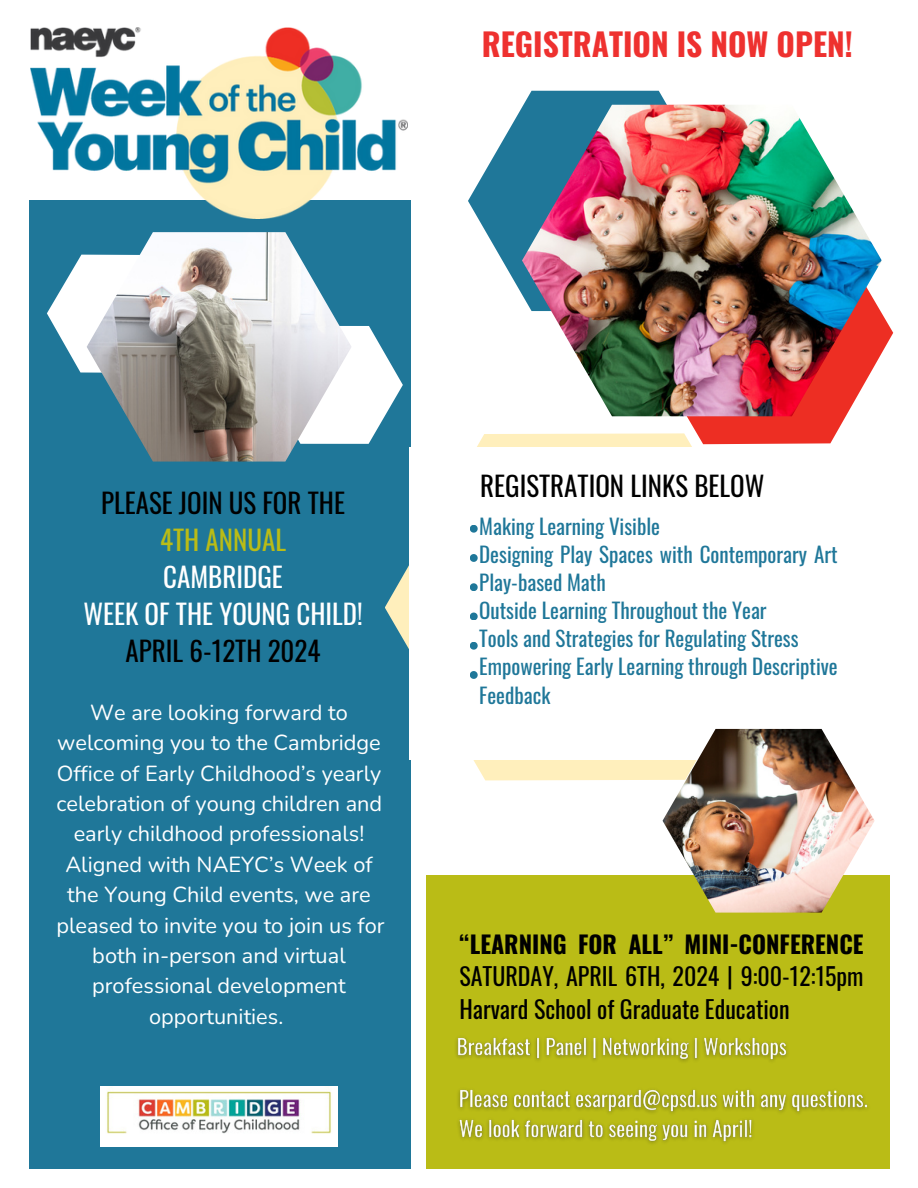
<style>
.page{position:relative;width:918px;height:1188px;background:#fff}
.page>*{position:absolute;margin:0;border:0;box-sizing:border-box;transform-origin:0 0}
.t1{font:700 31.5px "Oswald";color:#ee312f}
.t2{font:27px "Oswald";color:#000}
.t3{font:27px/37.2px "Oswald";color:#fff;text-align:center}
.t4{font:27px "Oswald";color:#babc16}
.t5{font:24px/32.7px "Oswald";color:#000}
.t6{font:700 24px "Oswald";color:#000}
.t7{font:21.75px/30.3px "Nunito";color:#fff;text-align:center}
.t8{font:21px/28.2px "Oswald";color:#1f7799}
</style>
<div class="page">
<svg style="left:468px;top:91px;width:254px;height:204px;fill:#1f7799"></svg>
<svg style="left:639px;top:314px;width:254px;height:130px"></svg>
<img style="left:522px;top:105px;width:360px;height:311px">
<div style="left:30px;top:201px;width:380px;height:968px;background:#1f7799"></div>
<svg style="left:47px;top:255px;width:40px;height:118px"></svg>
<svg style="left:351px;top:326px;width:52px;height:118px"></svg>
<img style="left:87px;top:232px;width:264px;height:230px">
<svg style="left:385px;top:433px;width:400px;height:347px"></svg>
<div style="left:426px;top:876px;width:463px;height:293px;background:#babc16"></div>
<img style="left:31px;top:27px;width:377px;height:192px">
<div style="left:410px;top:448px;width:508px;height:312px;background:#fff"></div>
<img style="left:663px;top:729px;width:212px;height:183px">
<svg style="left:470px;top:525px;width:8px;height:8px"></svg>
<svg style="left:470px;top:554px;width:8px;height:8px"></svg>
<svg style="left:470px;top:583px;width:8px;height:8px"></svg>
<svg style="left:470px;top:613px;width:8px;height:7px"></svg>
<svg style="left:470px;top:642px;width:8px;height:8px"></svg>
<svg style="left:470px;top:671px;width:8px;height:8px"></svg>
<img style="left:458px;top:1089px;width:410px;height:55px">
<img style="left:456px;top:1037px;width:332px;height:25px">
<img style="left:101px;top:1086px;width:236px;height:60px">
<h1 class="t1" style="left:482px;top:19px;width:372px">REGISTRATION IS NOW OPEN!</h1>
<p class="t2" style="left:101px;top:481px;width:245px">PLEASE JOIN US FOR THE</p>
<p class="t4" style="left:160px;top:519px;width:127px">4TH ANNUAL</p>
<p class="t3" style="left:83px;top:557px;width:281px">CAMBRIDGE<br>WEEK OF THE YOUNG CHILD!</p>
<p class="t2" style="left:126px;top:630px;width:196px">APRIL 6-12TH 2024</p>
<p class="t7" style="left:56px;top:698px;width:330px">We are looking forward to welcoming you to the Cambridge<br>Office of Early Childhood’s yearly celebration of young children and early childhood professionals!<br>Aligned with NAEYC’s Week of the Young Child events, we are pleased to invite you to join us for both in-person and virtual professional development opportunities.</p>
<p class="t2" style="left:480px;top:465px;width:286px">REGISTRATION LINKS BELOW</p>
<p class="t8" style="left:479px;top:511px;width:360px">Making Learning Visible<br>Designing Play Spaces with Contemporary Art<br>Play-based Math<br>Outside Learning Throughout the Year<br>Tools and Strategies for Regulating Stress<br>Empowering Early Learning through Descriptive<br>Feedback</p>
<p class="t6" style="left:459px;top:925px;width:406px">“LEARNING FOR ALL” MINI-CONFERENCE</p>
<p class="t5" style="left:459px;top:959px;width:406px">SATURDAY, APRIL 6TH, 2024 | 9:00-12:15pm<br>Harvard School of Graduate Education</p>
</div>
